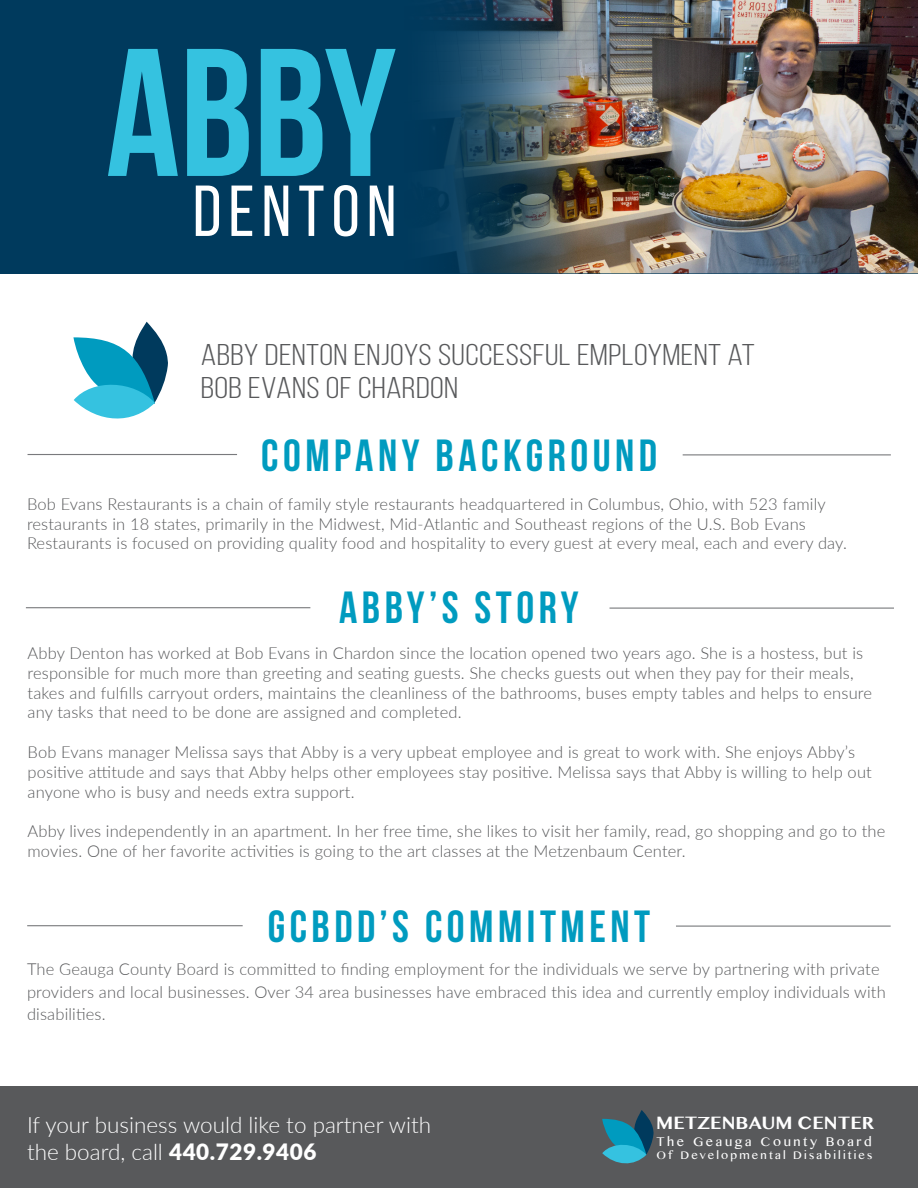
<style>
.page{position:relative;width:918px;height:1188px;background:#fff}
.page>*{position:absolute;margin:0;border:0;box-sizing:border-box;transform-origin:0 0}
.t1{font:700 181.5px "Bebas Neue";color:#35c2e0}
.t2{font:72px "Bebas Neue";letter-spacing:.1em;color:#fff}
.t3{font:700 45px "Bebas Neue";letter-spacing:.1em;color:#009bbf}
.t4{font:30px/33px "Bebas Neue";letter-spacing:.01em;color:#58595b;scale:1.19 1}
.t5{font:300 22.5px/27px "Lato";color:#fff}
.t6{font:700 17.55px "Myanmar MN";color:#fff}
.t7{font:300 16.5px/19.8px "Lato";letter-spacing:.01em;color:#58595b}
.t8{font:12.6px "Myanmar MN";letter-spacing:.2em;color:#fff}
.t9{font:11.25px "Myanmar MN";letter-spacing:.19em;color:#fff}
.s1{font-weight:900}
</style>
<div class="page">
<div style="left:0;top:0;width:918px;height:273px;background:#003a5d"></div>
<div style="left:0;top:1086px;width:918px;height:102px;background:#58595b"></div>
<svg style="left:602px;top:1110px;width:52px;height:54px"></svg>
<img style="left:436px;top:0;width:482px;height:273px">
<svg style="left:73px;top:322px;width:95px;height:97px"></svg>
<hr style="left:28px;top:454px;width:209px;height:1px;background:#797a7d">
<hr style="left:683px;top:454px;width:208px;height:1px;background:#797a7d">
<hr style="left:27px;top:925px;width:216px;height:1px;background:#797a7d">
<hr style="left:676px;top:926px;width:215px;height:1px;background:#797a7d">
<hr style="left:26px;top:607px;width:284px;height:1px;background:#797a7d">
<hr style="left:610px;top:608px;width:284px;height:1px;background:#797a7d">
<p class="t1" style="left:106px;top:14px;width:292px">ABBY</p>
<p class="t2" style="left:193px;top:172px;width:205px">DENTON</p>
<p class="t4" style="left:201px;top:338px;width:467px">ABBY DENTON ENJOYS SUCCESSFUL EMPLOYMENT AT<br>BOB EVANS OF CHARDON</p>
<p class="t3" style="left:261px;top:430px;width:398px">COMPANY BACKGROUND</p>
<p class="t7" style="left:27px;top:493px;width:822px">Bob Evans Restaurants is a chain of family style restaurants headquartered in Columbus, Ohio, with 523 family restaurants in 18 states, primarily in the Midwest, Mid-Atlantic and Southeast regions of the U.S. Bob Evans<br>Restaurants is focused on providing quality food and hospitality to every guest at every meal, each and every day.</p>
<p class="t3" style="left:339px;top:583px;width:241px">ABBY’S STORY</p>
<p class="t7" style="left:28px;top:643px;width:846px">Abby Denton has worked at Bob Evans in Chardon since the location opened two years ago. She is a hostess, but is responsible for much more than greeting and seating guests. She checks guests out when they pay for their meals, takes and fulfills carryout orders, maintains the cleanliness of the bathrooms, buses empty tables and helps to ensure any tasks that need to be done are assigned and completed.</p>
<p class="t7" style="left:28px;top:742px;width:846px">Bob Evans manager Melissa says that Abby is a very upbeat employee and is great to work with. She enjoys Abby’s positive attitude and says that Abby helps other employees stay positive. Melissa says that Abby is willing to help out anyone who is busy and needs extra support.</p>
<p class="t7" style="left:28px;top:821px;width:859px">Abby lives independently in an apartment. In her free time, she likes to visit her family, read, go shopping and go to the movies. One of her favorite activities is going to the art classes at the Metzenbaum Center.</p>
<p class="t3" style="left:268px;top:902px;width:384px">GCBDD’S COMMITMENT</p>
<p class="t7" style="left:27px;top:958px;width:860px;line-height:22.5px">The Geauga County Board is committed to finding employment for the individuals we serve by partnering with private providers and local businesses. Over 34 area businesses have embraced this idea and currently employ individuals with disabilities.</p>
<p class="t5" style="left:27px;top:1110px;width:406px">If your business would like to partner with the board, call <span class="s1">440.729.9406</span></p>
<p class="t6" style="left:656px;top:1113px;width:219px">METZENBAUM CENTER</p>
<p class="t8" style="left:656px;top:1134px;width:217px">The Geauga County Board</p>
<p class="t9" style="left:656px;top:1148px;width:218px">Of Developmental Disabilities</p>
</div>
